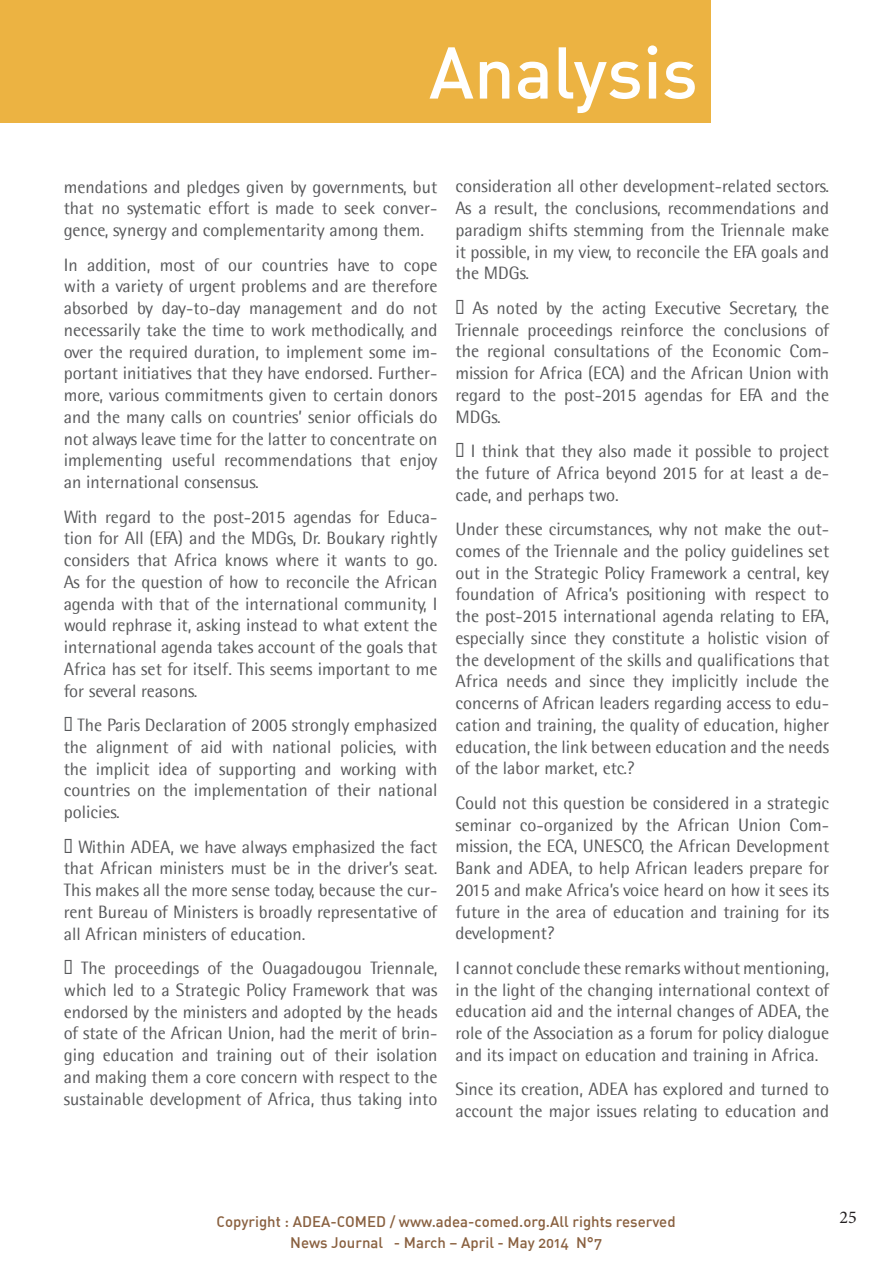
<style>
.page{position:relative;width:893px;height:1263px;background:#fff}
.page>*{position:absolute;margin:0;border:0;box-sizing:border-box;transform-origin:0 0}
.t1{font:72px "DIN Medium Alternate";color:#fff}
.t2{font:18px/21.8px "Agfa Rotis Semisans";color:#57585a;text-align:justify}
.t3{font:18px "Minion Pro";color:#231f20}
.t4{font:15px "DIN Medium Alternate";color:#89603f}
</style>
<div class="page">
<div style="left:0;top:0;width:710px;height:122px;background:#ecb342"></div>
<h1 class="t1" style="left:429px;top:27px;width:270px">Analysis</h1>
<p class="t2" style="left:64px;top:175px;width:375px">mendations and pledges given by governments, but that no systematic effort is made to seek conver&shy;gence, synergy and complementarity among them.</p>
<p class="t2" style="left:64px;top:253px;width:375px">In addition, most of our countries have to cope with a variety of urgent problems and are therefore absorbed by day-to-day management and do not necessarily take the time to work methodically, and over the required duration, to implement some im&shy;portant initiatives that they have endorsed. Further&shy;more, various commitments given to certain donors and the many calls on countries’ senior officials do not always leave time for the latter to concentrate on implementing useful recommendations that enjoy an international consensus.</p>
<p class="t2" style="left:64px;top:505px;width:375px">With regard to the post-2015 agendas for Educa&shy;tion for All (EFA) and the MDGs, Dr. Boukary rightly considers that Africa knows where it wants to go.<br>As for the question of how to reconcile the African agenda with that of the international community, I would rephrase it, asking instead to what extent the international agenda takes account of the goals that Africa has set for itself. This seems important to me for several reasons.</p>
<p class="t2" style="left:64px;top:714px;width:375px;text-indent:14px">The Paris Declaration of 2005 strongly emphasized the alignment of aid with national policies, with the implicit idea of supporting and working with countries on the implementation of their national policies.</p>
<p class="t2" style="left:64px;top:835px;width:375px;text-indent:14px">Within ADEA, we have always emphasized the fact that African ministers must be in the driver’s seat.<br>This makes all the more sense today, because the cur&shy;rent Bureau of Ministers is broadly representative of all African ministers of education.</p>
<p class="t2" style="left:64px;top:957px;width:375px;text-indent:17px">The proceedings of the Ouagadougou Triennale, which led to a Strategic Policy Framework that was endorsed by the ministers and adopted by the heads of state of the African Union, had the merit of brin&shy;ging education and training out of their isolation and making them a core concern with respect to the sustainable development of Africa, thus taking into</p>
<p class="t2" style="left:455px;top:175px;width:375px">consideration all other development-related sectors.<br>As a result, the conclusions, recommendations and paradigm shifts stemming from the Triennale make it possible, in my view, to reconcile the EFA goals and the MDGs.</p>
<p class="t2" style="left:455px;top:297px;width:375px;text-indent:17px">As noted by the acting Executive Secretary, the Triennale proceedings reinforce the conclusions of the regional consultations of the Economic Com&shy;mission for Africa (ECA) and the African Union with regard to the post-2015 agendas for EFA and the MDGs.</p>
<p class="t2" style="left:455px;top:440px;width:375px;text-indent:15px">I think that they also made it possible to project the future of Africa beyond 2015 for at least a de&shy;cade, and perhaps two.</p>
<p class="t2" style="left:455px;top:518px;width:375px">Under these circumstances, why not make the out&shy;comes of the Triennale and the policy guidelines set out in the Strategic Policy Framework a central, key foundation of Africa’s positioning with respect to the post-2015 international agenda relating to EFA, especially since they constitute a holistic vision of the development of the skills and qualifications that Africa needs and since they implicitly include the concerns of African leaders regarding access to edu&shy;cation and training, the quality of education, higher education, the link between education and the needs of the labor market, etc.?</p>
<p class="t2" style="left:455px;top:792px;width:375px">Could not this question be considered in a strategic seminar co-organized by the African Union Com&shy;mission, the ECA, UNESCO, the African Development Bank and ADEA, to help African leaders prepare for 2015 and make Africa’s voice heard on how it sees its future in the area of education and training for its development?</p>
<p class="t2" style="left:455px;top:957px;width:375px">I cannot conclude these remarks without mentioning, in the light of the changing international context of education aid and the internal changes of ADEA, the role of the Association as a forum for policy dialogue and its impact on education and training in Africa.</p>
<p class="t2" style="left:455px;top:1078px;width:375px">Since its creation, ADEA has explored and turned to account the major issues relating to education and</p>
<p class="t4" style="left:216px;top:1212px;width:461px">Copyright : ADEA-COMED / www.adea-comed.org.All rights reserved</p>
<p class="t3" style="left:839px;top:1205px;width:19px">25</p>
<p class="t4" style="left:290px;top:1233px;width:313px">News Journal - March – April - May 2014 N°7</p>
</div>
